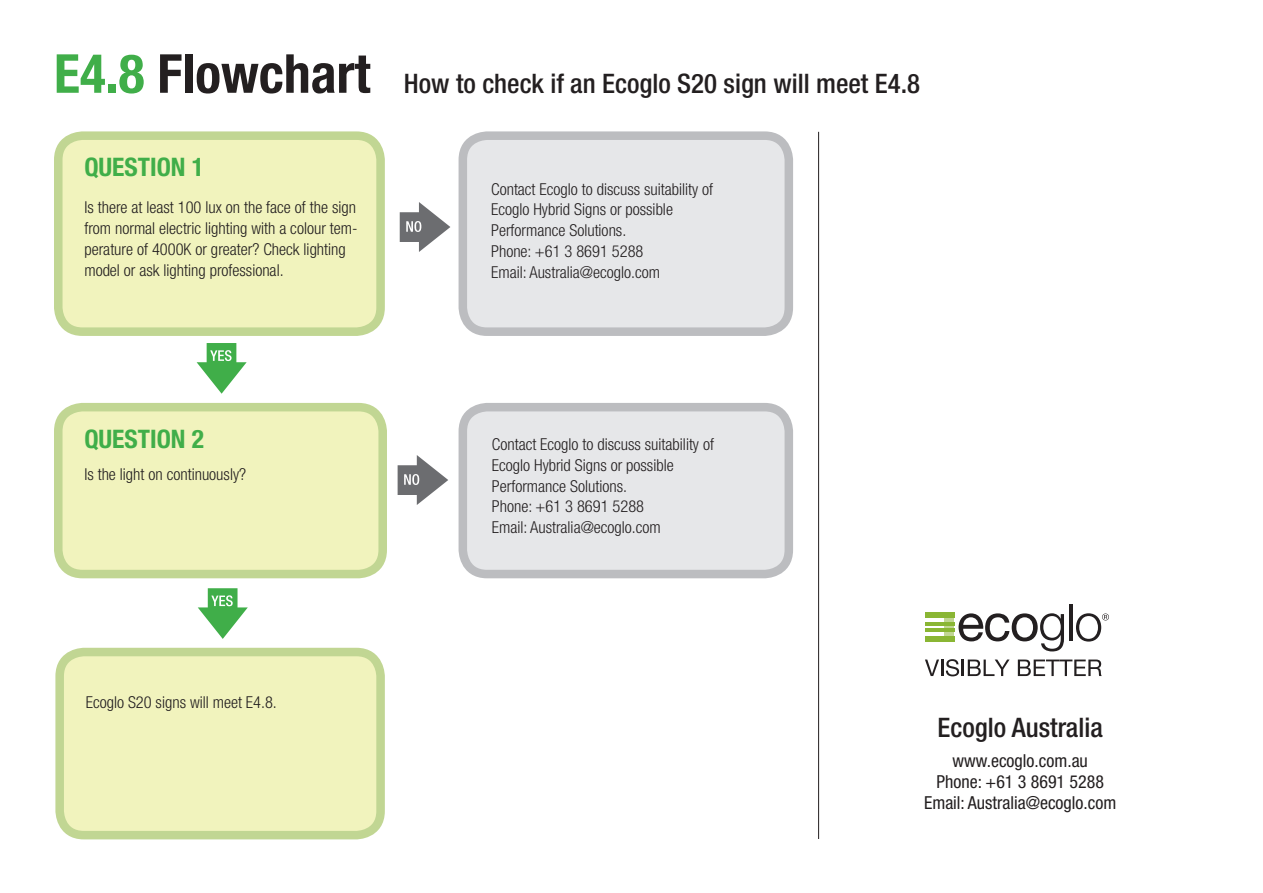
<style>
.page{position:relative;width:1263px;height:893px;background:#fff}
.page>*{position:absolute;margin:0;border:0;box-sizing:border-box;transform-origin:0 0}
.t1{font:700 condensed 53.85px "Helvetica Neue";color:#231f20}
.t2{font:500 condensed 26.85px "Helvetica Neue";color:#231f20}
.t3{font:700 condensed 25.5px "Helvetica Neue";color:#40ae49}
.t4{font:condensed 18px "Helvetica Neue";color:#231f20}
.t5{font:300 condensed 16.5px/20.9px "Helvetica Neue";color:#231f20}
.s1{color:#40ae49}
</style>
<div class="page">
<div style="left:925px;top:613px;width:29px;height:5px;background:#8ab634"></div>
<hr style="left:944px;top:618px;width:10px;height:4px;background:#c1d693">
<svg style="left:925px;top:625px;width:19px;height:4px"></svg>
<svg style="left:944px;top:625px;width:10px;height:4px"></svg>
<hr style="left:944px;top:632px;width:10px;height:4px;background:#c1d693">
<div style="left:925px;top:636px;width:29px;height:5px;background:#8ab634"></div>
<hr style="left:925px;top:629px;width:29px;height:3px;background:#8ab634">
<hr style="left:925px;top:622px;width:29px;height:3px;background:#8ab634">
<svg style="left:958px;top:613px;width:106px;height:38px"></svg>
<hr style="left:1069px;top:604px;width:3px;height:37px;background:#231f20">
<svg style="left:1076px;top:613px;width:33px;height:29px"></svg>
<svg style="left:925px;top:659px;width:84px;height:17px"></svg>
<svg style="left:1018px;top:659px;width:84px;height:17px"></svg>
<svg style="left:197px;top:343px;width:50px;height:51px"></svg>
<svg style="left:400px;top:202px;width:50px;height:50px"></svg>
<svg style="left:398px;top:455px;width:50px;height:50px"></svg>
<div style="left:58px;top:136px;width:323px;height:196px;background:#f1f3bd;border-radius:24px"></div>
<div style="left:54px;top:131px;width:331px;height:205px;border:9px solid #c1d693;border-radius:24px"></div>
<div style="left:58px;top:407px;width:325px;height:167px;background:#f1f3bd;border-radius:24px"></div>
<div style="left:54px;top:403px;width:333px;height:175px;border:9px solid #c1d693;border-radius:24px"></div>
<div style="left:60px;top:652px;width:321px;height:183px;background:#f1f3bd;border-radius:24px"></div>
<div style="left:55px;top:648px;width:330px;height:191px;border:9px solid #c1d693;border-radius:24px"></div>
<div style="left:463px;top:136px;width:326px;height:196px;background:#e6e7e9;border-radius:24px"></div>
<div style="left:459px;top:131px;width:334px;height:205px;border:9px solid #bcbdc0;border-radius:24px"></div>
<div style="left:463px;top:407px;width:326px;height:167px;background:#e6e7e9;border-radius:24px"></div>
<div style="left:459px;top:403px;width:334px;height:175px;border:9px solid #bcbdc0;border-radius:24px"></div>
<hr style="left:818px;top:132px;width:1px;height:707px;background:#231f20">
<svg style="left:198px;top:588px;width:50px;height:51px"></svg>
<p class="t1" style="left:54px;top:41px;width:318px"><span class="s1">E4.8</span> Flowchart</p>
<p class="t3" style="left:84px;top:151px;width:121px">QUESTION 1</p>
<p class="t5" style="left:84px;top:197px;width:275px">Is there at least 100 lux on the face of the sign from normal electric lighting with a colour tem&shy;perature of 4000K or greater? Check lighting model or ask lighting professional.</p>
<p class="t2" style="left:404px;top:68px;width:518px">How to check if an Ecoglo S20 sign will meet E4.8</p>
<p class="t5" style="left:491px;top:178px;width:224px">Contact Ecoglo to discuss suitability of</p>
<p class="t5" style="left:491px;top:199px;width:183px">Ecoglo Hybrid Signs or possible</p>
<p class="t5" style="left:491px;top:220px;width:137px">Performance Solutions.</p>
<p class="t5" style="left:491px;top:241px;width:154px">Phone: +61 3 8691 5288</p>
<p class="t5" style="left:491px;top:262px;width:170px">Email: Australia@ecoglo.com</p>
<p class="t3" style="left:84px;top:423px;width:121px">QUESTION 2</p>
<p class="t5" style="left:84px;top:463px;width:163px">Is the light on continuously?</p>
<p class="t5" style="left:492px;top:433px;width:224px">Contact Ecoglo to discuss suitability of</p>
<p class="t5" style="left:492px;top:454px;width:183px">Ecoglo Hybrid Signs or possible</p>
<p class="t5" style="left:492px;top:475px;width:137px">Performance Solutions.</p>
<p class="t5" style="left:492px;top:496px;width:154px">Phone: +61 3 8691 5288</p>
<p class="t5" style="left:492px;top:517px;width:170px">Email: Australia@ecoglo.com</p>
<p class="t5" style="left:86px;top:691px;width:193px">Ecoglo S20 signs will meet E4.8.</p>
<p class="t2" style="left:938px;top:711px;width:167px">Ecoglo Australia</p>
<p class="t4" style="left:952px;top:750px;width:137px">www.ecoglo.com.au</p>
<p class="t4" style="left:936px;top:771px;width:169px">Phone: +61 3 8691 5288</p>
<p class="t4" style="left:924px;top:792px;width:194px">Email: Australia@ecoglo.com</p>
</div>
